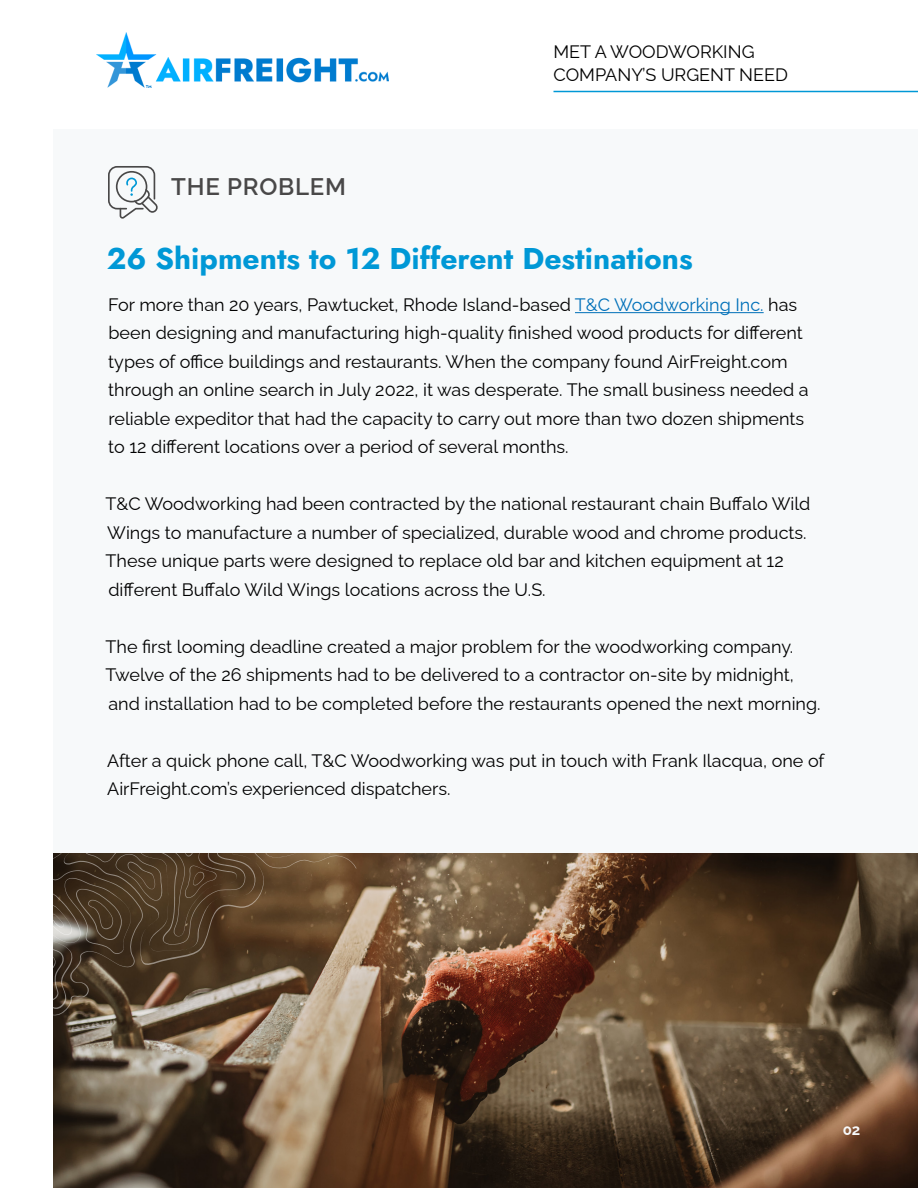
<style>
.page{position:relative;width:918px;height:1188px;background:#fff}
.page>*{position:absolute;margin:0;border:0;box-sizing:border-box;transform-origin:0 0}
.t1{font:700 30px "Jost";color:#0098d6}
.t2{font:600 24px "Raleway";letter-spacing:.03em;color:#494848}
.t3{font:18px/28.5px "Raleway";color:#000}
.t4{font:700 15px "Raleway";color:#f7f9fa}
.s1{color:#0070b9}
</style>
<div class="page">
<div style="left:53px;top:130px;width:865px;height:1058px;background:#f7f9fa"></div>
<hr style="left:575px;top:312px;width:189px;height:1px;background:#0070b9">
<img style="left:53px;top:853px;width:865px;height:335px">
<svg style="left:108px;top:166px;width:50px;height:53px"></svg>
<svg style="left:53px;top:853px;width:320px;height:208px;background:#94816c"></svg>
<svg style="left:53px;top:853px;width:310px;height:170px;background:#66523c"></svg>
<img style="left:96px;top:32px;width:293px;height:56px">
<hr style="left:554px;top:91px;width:364px;height:1px;background:#0098d6">
<h2 class="t2" style="left:171px;top:168px;width:176px">THE PROBLEM</h2>
<p class="t3" style="left:554px;top:39px;width:236px;line-height:22.5px">MET A WOODWORKING<br>COMPANY’S URGENT NEED</p>
<h1 class="t1" style="left:107px;top:238px;width:588px">26 Shipments to 12 Different Destinations</h1>
<p class="t3" style="left:108px;top:288px;width:702px">For more than 20 years, Pawtucket, Rhode Island-based <span class="s1">T&amp;C Woodworking Inc.</span> has been designing and manufacturing high-quality finished wood products for different types of office buildings and restaurants. When the company found AirFreight.com through an online search in July 2022, it was desperate. The small business needed a reliable expeditor that had the capacity to carry out more than two dozen shipments to 12 different locations over a period of several months.</p>
<p class="t3" style="left:106px;top:488px;width:706px">T&amp;C Woodworking had been contracted by the national restaurant chain Buffalo Wild Wings to manufacture a number of specialized, durable wood and chrome products.<br>These unique parts were designed to replace old bar and kitchen equipment at 12 different Buffalo Wild Wings locations across the U.S.</p>
<p class="t3" style="left:106px;top:630px;width:717px">The first looming deadline created a major problem for the woodworking company.<br>Twelve of the 26 shipments had to be delivered to a contractor on-site by midnight, and installation had to be completed before the restaurants opened the next morning.</p>
<p class="t3" style="left:107px;top:744px;width:719px">After a quick phone call, T&amp;C Woodworking was put in touch with Frank Ilacqua, one of<br>AirFreight.com’s experienced dispatchers.</p>
<p class="t4" style="left:843px;top:1118px;width:19px">02</p>
</div>
